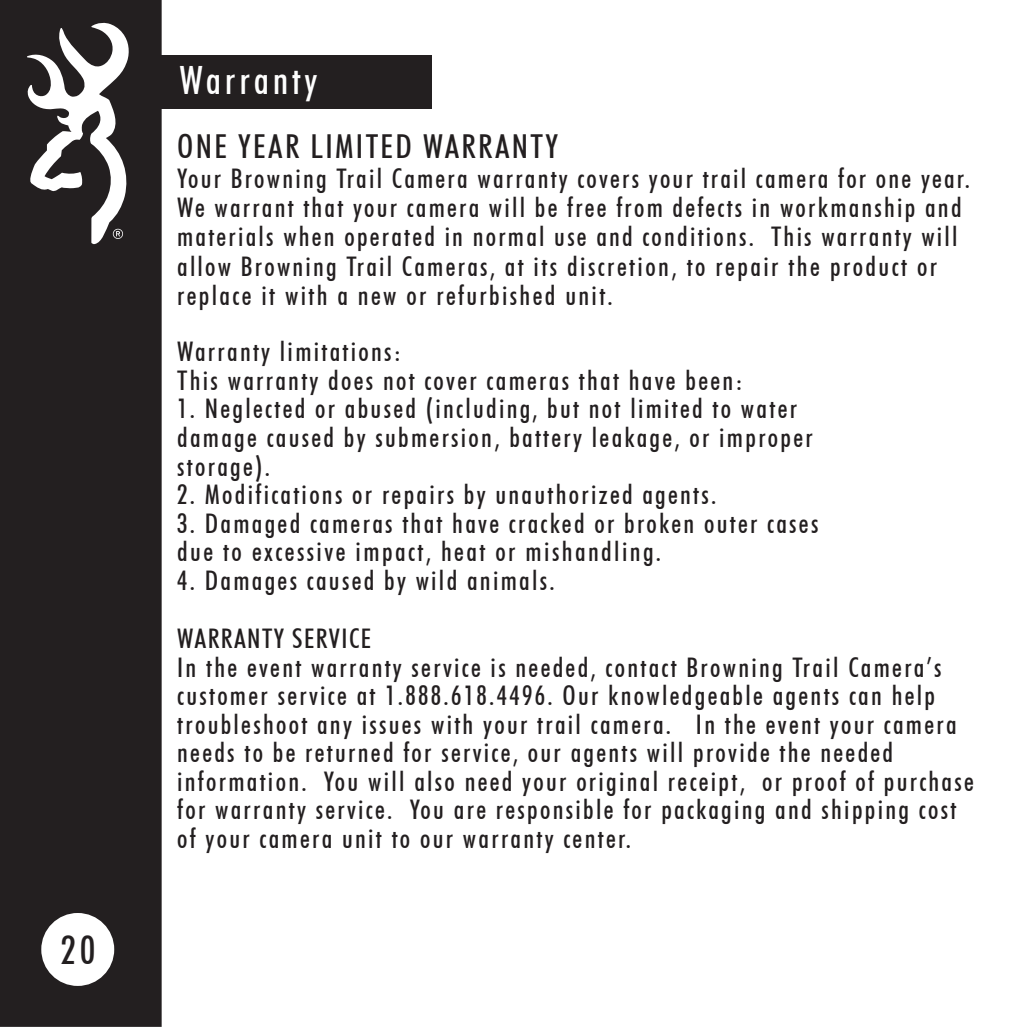
<style>
.page{position:relative;width:1027px;height:1027px;background:#fff}
.page>*{position:absolute;margin:0;border:0;box-sizing:border-box;transform-origin:0 0}
.t1{font:500 condensed 39px "Futura BT";letter-spacing:.1em;color:#fefefe}
.t2{font:500 condensed 39px "Futura BT";color:#231f20}
.t3{font:500 condensed 33px "Futura BT";letter-spacing:.07em;color:#231f20}
.t4{font:500 condensed 27px/28.5px "Futura BT";letter-spacing:.085em;color:#231f20}
</style>
<div class="page">
<div style="left:0;top:0;width:162px;height:1026px;background:#231f20"></div>
<svg style="left:27px;top:22px;width:103px;height:222px"></svg>
<div style="left:161px;top:56px;width:270px;height:53px;background:#231f20"></div>
<h1 class="t2" style="left:61px;top:926px;width:36px">20</h1>
<h1 class="t1" style="left:180px;top:56px;width:139px">Warranty</h1>
<p class="t3" style="left:177px;top:126px;width:382px">ONE YEAR LIMITED WARRANTY</p>
<p class="t4" style="left:177px;top:163px;width:794px;line-height:29.4px">Your Browning Trail Camera warranty covers your trail camera for one year.<br>We warrant that your camera will be free from defects in workmanship and materials when operated in normal use and conditions. This warranty will allow Browning Trail Cameras, at its discretion, to repair the product or replace it with a new or refurbished unit.</p>
<p class="t4" style="left:177px;top:336px;width:567px;line-height:29.4px">Warranty limitations:<br>This warranty does not cover cameras that have been:</p>
<p class="t4" style="left:177px;top:394px;width:637px">1. Neglected or abused (including, but not limited to water damage caused by submersion, battery leakage, or improper storage).</p>
<p class="t4" style="left:177px;top:480px;width:540px">2. Modifications or repairs by unauthorized agents.</p>
<p class="t4" style="left:177px;top:508px;width:642px">3. Damaged cameras that have cracked or broken outer cases due to excessive impact, heat or mishandling.</p>
<p class="t4" style="left:177px;top:565px;width:379px">4. Damages caused by wild animals.</p>
<p class="t4" style="left:177px;top:624px;width:798px">WARRANTY SERVICE<br>In the event warranty service is needed, contact Browning Trail Camera’s customer service at 1.888.618.4496. Our knowledgeable agents can help troubleshoot any issues with your trail camera. In the event your camera needs to be returned for service, our agents will provide the needed information. You will also need your original receipt, or proof of purchase for warranty service. You are responsible for packaging and shipping cost of your camera unit to our warranty center.</p>
</div>
